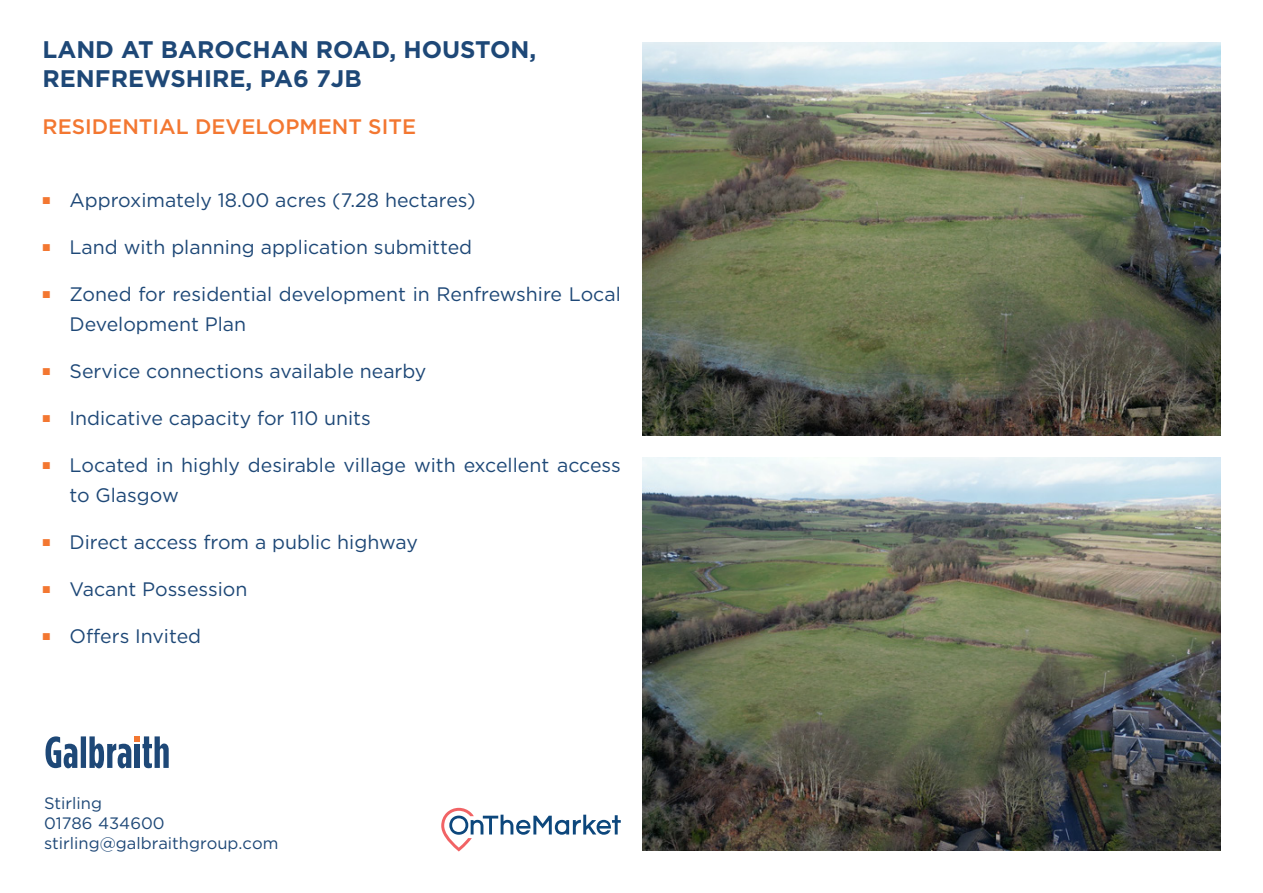
<style>
.page{position:relative;width:1263px;height:893px;background:#fff}
.page>*{position:absolute;margin:0;border:0;box-sizing:border-box;transform-origin:0 0}
.t1{font:700 24px/28.8px "Gotham HTF";color:#1e4877}
.t2{font:500 21px "Gotham HTF";color:#f37731}
.t3{font:19.5px/30px "Gotham";color:#1e4877}
.t4{font:16.5px "Gotham";color:#1e4877}
</style>
<div class="page">
<svg style="left:46px;top:736px;width:123px;height:32px"></svg>
<div style="left:135px;top:744px;width:5px;height:24px;background:#1e4877"></div>
<img style="left:642px;top:43px;width:578px;height:393px">
<img style="left:642px;top:457px;width:578px;height:393px">
<svg style="left:441px;top:808px;width:180px;height:43px"></svg>
<p class="t1" style="left:43px;top:34px;width:495px">LAND AT BAROCHAN ROAD, HOUSTON,<br>RENFREWSHIRE, PA6 7JB</p>
<p class="t2" style="left:43px;top:114px;width:375px">RESIDENTIAL DEVELOPMENT SITE</p>
<p class="t3" style="left:43px;top:184px;width:435px"><sup>■</sup> Approximately 18.00 acres (7.28 hectares)</p>
<p class="t3" style="left:43px;top:231px;width:431px"><sup>■</sup> Land with planning application submitted</p>
<p class="t3" style="left:70px;top:278px;width:553px;text-indent:-27px"><sup>■</sup> Zoned for residential development in Renfrewshire Local<br>Development Plan</p>
<p class="t3" style="left:43px;top:355px;width:385px"><sup>■</sup> Service connections available nearby</p>
<p class="t3" style="left:43px;top:402px;width:330px"><sup>■</sup> Indicative capacity for 110 units</p>
<p class="t3" style="left:70px;top:449px;width:553px;text-indent:-27px"><sup>■</sup> Located in highly desirable village with excellent access to Glasgow</p>
<p class="t3" style="left:43px;top:527px;width:377px"><sup>■</sup> Direct access from a public highway</p>
<p class="t3" style="left:43px;top:574px;width:206px"><sup>■</sup> Vacant Possession</p>
<p class="t3" style="left:43px;top:621px;width:160px"><sup>■</sup> Offers Invited</p>
<p class="t4" style="left:44px;top:794px;width:60px">Stirling</p>
<p class="t4" style="left:44px;top:814px;width:122px">01786 434600</p>
<p class="t4" style="left:44px;top:834px;width:236px">stirling@galbraithgroup.com</p>
</div>
